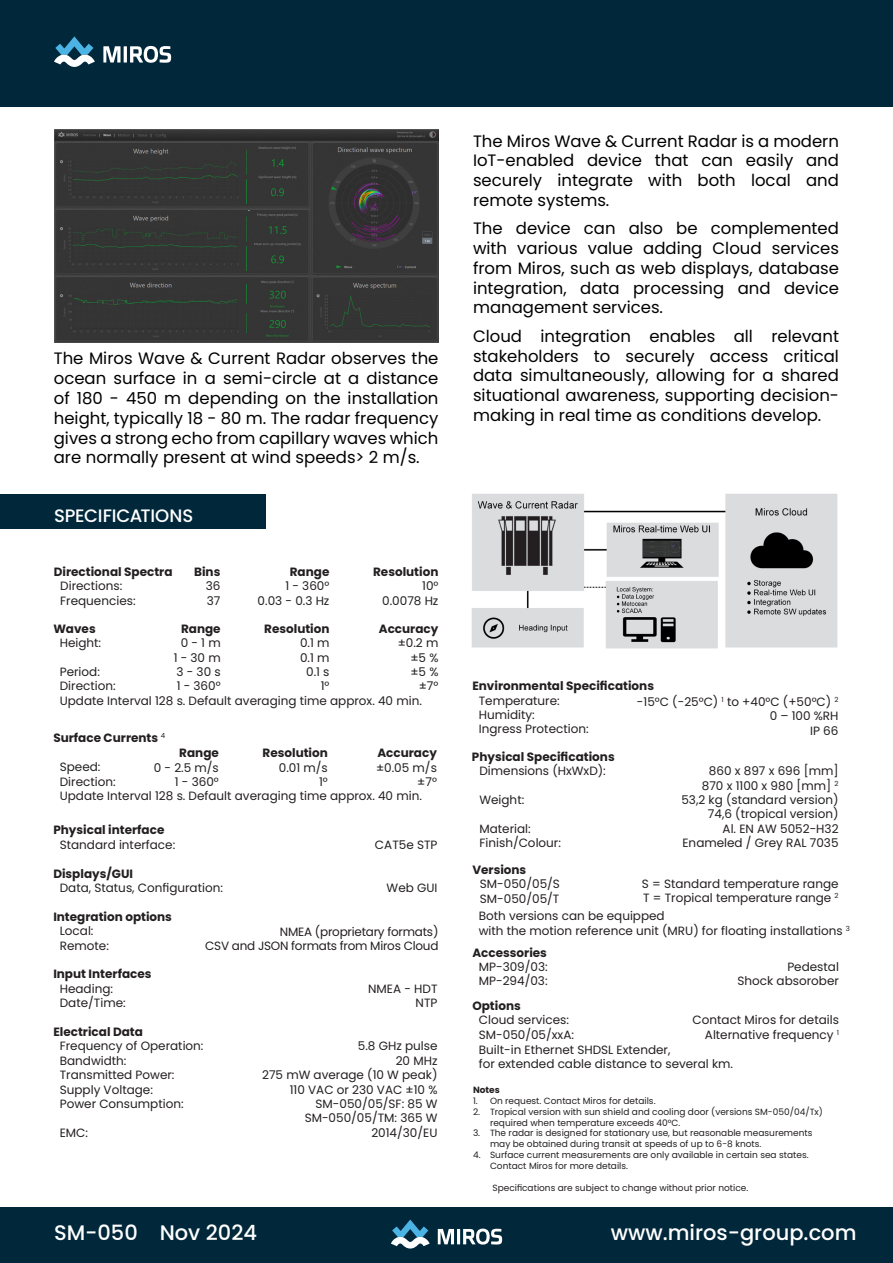
<style>
.page{position:relative;width:893px;height:1263px;background:#fff}
.page>*{position:absolute;margin:0;border:0;box-sizing:border-box;transform-origin:0 0}
.t1{font:500 21px "Poppins";color:#fff}
.Text{font:500 18px "Poppins";letter-spacing:-.01em;color:#fff}
.Ingress{font:16.5px/19.8px "Poppins";color:#000;text-align:justify}
.t2{font:12px/14.4px "Poppins";color:#231f20}
.t3{font:700 12px "Poppins";color:#231f20}
.t4{font:12px "Poppins";letter-spacing:-.02em;color:#231f20}
.t5{font:9px/10.8px "Poppins";color:#231f20}
.t6{font:700 9px "Poppins";color:#231f20}
</style>
<div class="page">
<div style="left:0;top:494px;width:266px;height:34px;background:#00273a"></div>
<div style="left:0;top:1207px;width:893px;height:56px;background:#00273a"></div>
<div style="left:0;top:0;width:893px;height:106px;background:#00273a"></div>
<svg style="left:103px;top:46px;width:18px;height:17px"></svg>
<hr style="left:124px;top:46px;width:3px;height:17px;background:#fff">
<svg style="left:130px;top:46px;width:41px;height:17px"></svg>
<svg style="left:54px;top:36px;width:41px;height:31px"></svg>
<svg style="left:438px;top:1229px;width:16px;height:15px"></svg>
<hr style="left:457px;top:1229px;width:3px;height:15px;background:#fff">
<svg style="left:463px;top:1228px;width:39px;height:16px"></svg>
<svg style="left:391px;top:1219px;width:39px;height:29px"></svg>
<img style="left:471px;top:494px;width:367px;height:155px">
<img style="left:54px;top:129px;width:385px;height:214px">
<p class="Ingress" style="left:54px;top:349px;width:386px">The Miros Wave &amp; Current Radar observes the ocean surface in a semi-circle at a distance of 180 - 450 m depending on the installation height, typically 18 - 80 m. The radar frequency gives a strong echo from capillary waves which are normally present at wind speeds&gt; 2 m/s.</p>
<p class="Text" style="left:54px;top:505px;width:141px">SPECIFICATIONS</p>
<p class="t3" style="left:54px;top:565px;width:120px">Directional Spectra</p>
<p class="t2" style="left:60px;top:579px;width:64px">Directions:</p>
<p class="t2" style="left:60px;top:593px;width:77px">Frequencies:</p>
<p class="t3" style="left:194px;top:565px;width:28px">Bins</p>
<p class="t2" style="left:206px;top:579px;width:16px">36</p>
<p class="t2" style="left:207px;top:593px;width:15px">37</p>
<p class="t3" style="left:290px;top:565px;width:41px">Range</p>
<p class="t2" style="left:285px;top:579px;width:46px">1 - 360°</p>
<p class="t2" style="left:258px;top:593px;width:73px">0.03 - 0.3 Hz</p>
<p class="t3" style="left:373px;top:565px;width:67px">Resolution</p>
<p class="t2" style="left:422px;top:579px;width:18px">10°</p>
<p class="t2" style="left:382px;top:593px;width:58px">0.0078 Hz</p>
<p class="t3" style="left:264px;top:622px;width:67px">Resolution</p>
<p class="t2" style="left:300px;top:636px;width:31px">0.1 m</p>
<p class="t2" style="left:300px;top:650px;width:31px">0.1 m</p>
<p class="t2" style="left:306px;top:665px;width:25px">0.1 s</p>
<p class="t2" style="left:321px;top:679px;width:10px">1°</p>
<p class="t3" style="left:53px;top:622px;width:44px">Waves</p>
<p class="t2" style="left:60px;top:636px;width:43px">Height:</p>
<p class="t2" style="left:60px;top:665px;width:42px">Period:</p>
<p class="t2" style="left:60px;top:679px;width:57px">Direction:</p>
<p class="t2" style="left:60px;top:693px;width:364px">Update Interval 128 s. Default averaging time approx. 40 min.</p>
<p class="t3" style="left:181px;top:622px;width:41px">Range</p>
<p class="t2" style="left:181px;top:636px;width:41px">0 - 1 m</p>
<p class="t2" style="left:174px;top:650px;width:49px">1 - 30 m</p>
<p class="t2" style="left:177px;top:665px;width:46px">3 - 30 s</p>
<p class="t2" style="left:177px;top:679px;width:46px">1 - 360°</p>
<p class="t3" style="left:379px;top:622px;width:61px">Accuracy</p>
<p class="t2" style="left:398px;top:636px;width:42px">±0.2 m</p>
<p class="t2" style="left:410px;top:650px;width:30px">±5 %</p>
<p class="t2" style="left:410px;top:665px;width:30px">±5 %</p>
<p class="t2" style="left:419px;top:679px;width:21px">±7°</p>
<p class="t3" style="left:53px;top:731px;width:113px">Surface Currents <sup>4</sup></p>
<p class="t2" style="left:60px;top:760px;width:42px">Speed:</p>
<p class="t2" style="left:60px;top:774px;width:57px">Direction:</p>
<p class="t2" style="left:60px;top:789px;width:364px">Update Interval 128 s. Default averaging time approx. 40 min.</p>
<p class="t3" style="left:263px;top:746px;width:67px">Resolution</p>
<p class="t2" style="left:279px;top:760px;width:50px">0.01 m/s</p>
<p class="t2" style="left:319px;top:774px;width:10px">1°</p>
<p class="t3" style="left:179px;top:746px;width:41px">Range</p>
<p class="t2" style="left:154px;top:760px;width:67px">0 - 2.5 m/s</p>
<p class="t2" style="left:175px;top:774px;width:46px">1 - 360°</p>
<p class="t3" style="left:377px;top:746px;width:61px">Accuracy</p>
<p class="t2" style="left:376px;top:760px;width:62px">±0.05 m/s</p>
<p class="t2" style="left:417px;top:774px;width:21px">±7°</p>
<p class="t3" style="left:53px;top:823px;width:113px">Physical interface</p>
<p class="t2" style="left:60px;top:837px;width:117px">Standard interface:</p>
<p class="t3" style="left:53px;top:866px;width:81px">Displays/GUI</p>
<p class="t2" style="left:60px;top:881px;width:165px">Data, Status, Configuration:</p>
<p class="t3" style="left:53px;top:910px;width:120px">Integration options</p>
<p class="t2" style="left:60px;top:924px;width:35px">Local:</p>
<p class="t2" style="left:60px;top:938px;width:51px">Remote:</p>
<p class="t3" style="left:53px;top:967px;width:100px">Input Interfaces</p>
<p class="t2" style="left:60px;top:981px;width:55px">Heading:</p>
<p class="t2" style="left:60px;top:996px;width:67px">Date/Time:</p>
<p class="t3" style="left:53px;top:1025px;width:91px">Electrical Data</p>
<p class="t2" style="left:60px;top:1039px;width:145px">Frequency of Operation:</p>
<p class="t2" style="left:60px;top:1053px;width:68px">Bandwidth:</p>
<p class="t2" style="left:60px;top:1068px;width:116px">Transmitted Power:</p>
<p class="t2" style="left:60px;top:1082px;width:95px">Supply Voltage:</p>
<p class="t2" style="left:60px;top:1097px;width:125px">Power Consumption:</p>
<p class="t2" style="left:60px;top:1125px;width:30px">EMC:</p>
<p class="t2" style="left:375px;top:837px;width:64px">CAT5e STP</p>
<p class="t2" style="left:387px;top:881px;width:52px">Web GUI</p>
<p class="t4" style="left:280px;top:924px;width:160px">NMEA (proprietary formats)</p>
<p class="t4" style="left:205px;top:939px;width:235px">CSV and JSON formats from Miros Cloud</p>
<p class="t2" style="left:368px;top:981px;width:71px">NMEA - HDT</p>
<p class="t2" style="left:416px;top:996px;width:23px">NTP</p>
<p class="t2" style="left:358px;top:1039px;width:81px">5.8 GHz pulse</p>
<p class="t2" style="left:396px;top:1053px;width:43px">20 MHz</p>
<p class="t2" style="left:262px;top:1068px;width:177px">275 mW average (10 W peak)</p>
<p class="t2" style="left:290px;top:1082px;width:149px">110 VAC or 230 VAC ±10 %</p>
<p class="t2" style="left:315px;top:1097px;width:123px">SM-050/05/SF: 85 W</p>
<p class="t2" style="left:305px;top:1111px;width:134px">SM-050/05/TM: 365 W</p>
<p class="t2" style="left:371px;top:1125px;width:68px">2014/30/EU</p>
<p class="Ingress" style="left:473px;top:131px;width:367px">The Miros Wave &amp; Current Radar is a modern IoT-enabled device that can easily and securely integrate with both local and remote systems.</p>
<p class="Ingress" style="left:473px;top:219px;width:367px">The device can also be complemented with various value adding Cloud services from Miros, such as web displays, database integration, data processing and device management services.</p>
<p class="Ingress" style="left:473px;top:326px;width:367px">Cloud integration enables all relevant stakeholders to securely access critical data simultaneously, allowing for a shared situational awareness, supporting decision&shy;making in real time as conditions develop.</p>
<p class="t3" style="left:472px;top:679px;width:183px">Environmental Specifications</p>
<p class="t2" style="left:479px;top:693px;width:82px">Temperature:</p>
<p class="t2" style="left:479px;top:708px;width:58px">Humidity:</p>
<p class="t2" style="left:479px;top:722px;width:111px">Ingress Protection:</p>
<p class="t2" style="left:637px;top:694px;width:203px">-15°C (-25°C) <sup>1</sup> to +40°C (+50°C) <sup>2</sup></p>
<p class="t2" style="left:770px;top:709px;width:70px">0 – 100 %RH</p>
<p class="t2" style="left:810px;top:723px;width:30px">IP 66</p>
<p class="t3" style="left:472px;top:749px;width:144px">Physical Specifications</p>
<p class="t2" style="left:479px;top:764px;width:128px">Dimensions (HxWxD):</p>
<p class="t2" style="left:479px;top:792px;width:46px">Weight:</p>
<p class="t2" style="left:479px;top:821px;width:53px">Material:</p>
<p class="t2" style="left:479px;top:836px;width:83px">Finish/Colour:</p>
<p class="t2" style="left:709px;top:764px;width:131px">860 x 897 x 696 [mm]</p>
<p class="t2" style="left:702px;top:778px;width:138px">870 x 1100 x 980 [mm] <sup>2</sup></p>
<p class="t2" style="left:681px;top:792px;width:159px;text-align:right">53,2 kg (standard version)<br>74,6 (tropical version)</p>
<p class="t2" style="left:723px;top:821px;width:117px">Al. EN AW 5052-H32</p>
<p class="t2" style="left:682px;top:836px;width:158px">Enameled / Grey RAL 7035</p>
<p class="t3" style="left:472px;top:862px;width:55px">Versions</p>
<p class="t2" style="left:480px;top:877px;width:82px">SM-050/05/S</p>
<p class="t2" style="left:480px;top:891px;width:81px">SM-050/05/T</p>
<p class="t2" style="left:642px;top:876px;width:198px">S = Standard temperature range</p>
<p class="t2" style="left:643px;top:891px;width:197px">T = Tropical temperature range <sup>2</sup></p>
<p class="t2" style="left:479px;top:909px;width:373px">Both versions can be equipped<br>with the motion reference unit (MRU) for floating installations <sup>3</sup></p>
<p class="t3" style="left:472px;top:945px;width:76px">Accessories</p>
<p class="t2" style="left:479px;top:960px;width:70px">MP-309/03:</p>
<p class="t2" style="left:479px;top:974px;width:70px">MP-294/03:</p>
<p class="t3" style="left:472px;top:999px;width:50px">Options</p>
<p class="t2" style="left:479px;top:1013px;width:92px">Cloud services:</p>
<p class="t2" style="left:479px;top:1027px;width:97px">SM-050/05/xxA:</p>
<p class="t2" style="left:787px;top:960px;width:53px">Pedestal</p>
<p class="t2" style="left:737px;top:974px;width:103px">Shock absorober</p>
<p class="t2" style="left:693px;top:1013px;width:148px">Contact Miros for details</p>
<p class="t2" style="left:705px;top:1027px;width:136px">Alternative frequency <sup>1</sup></p>
<p class="t2" style="left:479px;top:1042px;width:256px">Built-in Ethernet SHDSL Extender,<br>for extended cable distance to several km.</p>
<p class="t6" style="left:473px;top:1085px;width:28px">Notes</p>
<p class="t5" style="left:473px;top:1095px;width:184px">1. On request. Contact Miros for details.</p>
<p class="t5" style="left:490px;top:1106px;width:334px;text-indent:-17px">2. Tropical version with sun shield and cooling door (versions SM-050/04/Tx) required when temperature exceeds 40°C.</p>
<p class="t5" style="left:490px;top:1128px;width:324px;text-indent:-17px">3. The radar is designed for stationary use, but reasonable measurements may be obtained during transit at speeds of up to 6-8 knots.</p>
<p class="t5" style="left:490px;top:1149px;width:320px;text-indent:-17px">4. Surface current measurements are only available in certain sea states.<br>Contact Miros for more details.</p>
<p class="t5" style="left:492px;top:1182px;width:257px">Specifications are subject to change without prior notice.</p>
<p class="t1" style="left:54px;top:1220px;width:205px">SM-050 Nov 2024</p>
<p class="t1" style="left:611px;top:1220px;width:247px">www.miros-group.com</p>
</div>
